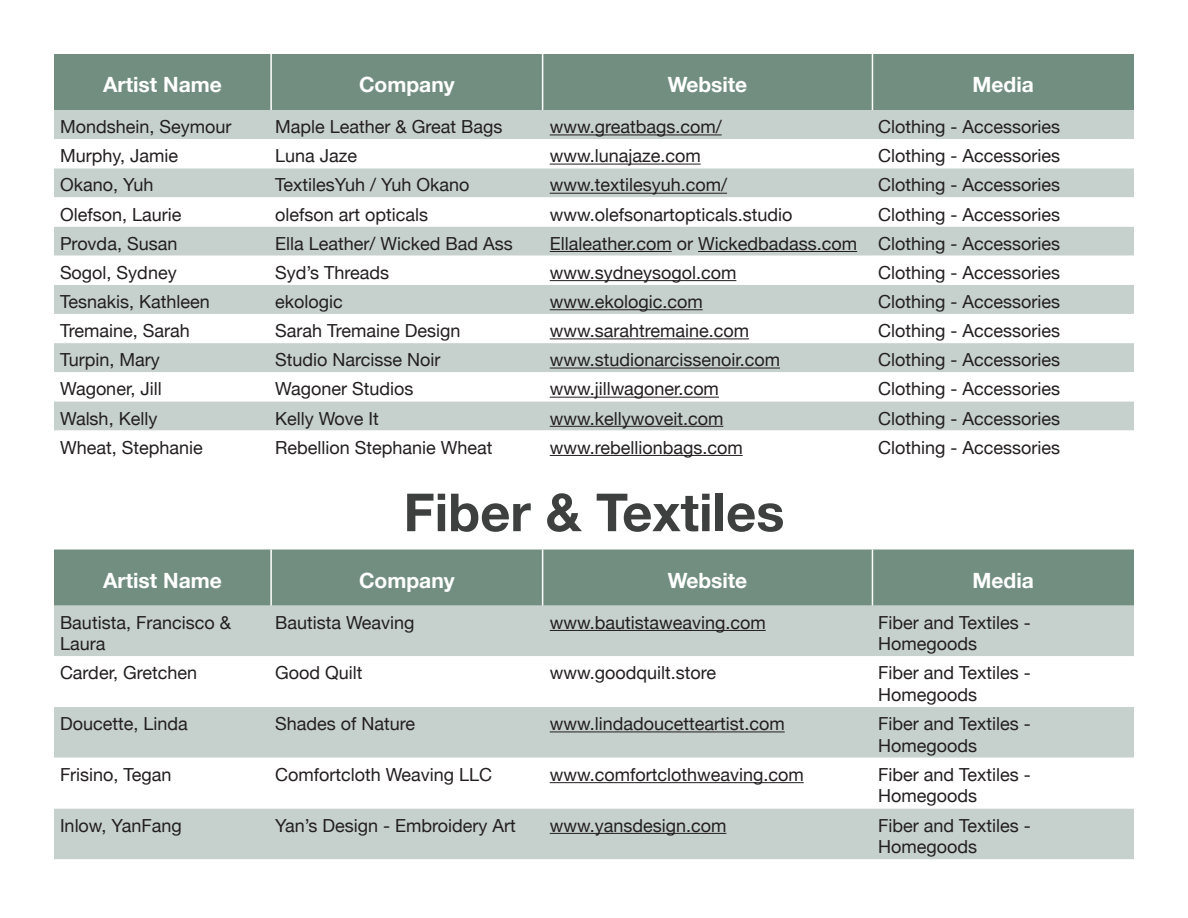
<style>
.page{position:relative;width:1188px;height:918px;background:#fff}
.page>*{position:absolute;margin:0;border:0;box-sizing:border-box;transform-origin:0 0}
.t1{font:700 52.5px "Helvetica Neue";color:#3e3f3f}
.t2{font:700 21px "Helvetica Neue";color:#fff}
.t3{font:18px/21.6px "Helvetica Neue";color:#231f20}
</style>
<div class="page">
<div style="left:54px;top:54px;width:1080px;height:56px;background:#718e80"></div>
<hr style="left:270px;top:54px;width:2px;height:56px;background:#fff">
<hr style="left:542px;top:54px;width:1px;height:56px;background:#fff">
<hr style="left:872px;top:54px;width:1px;height:56px;background:#fff">
<div style="left:54px;top:110px;width:1080px;height:29px;background:#c6d1cd"></div>
<svg style="left:54px;top:163px;width:1080px;height:293px"></svg>
<hr style="left:550px;top:134px;width:172px;height:1px;background:#231f20">
<hr style="left:550px;top:164px;width:151px;height:1px;background:#231f20">
<hr style="left:550px;top:193px;width:177px;height:1px;background:#231f20">
<hr style="left:550px;top:251px;width:122px;height:1px;background:#231f20">
<hr style="left:698px;top:251px;width:159px;height:1px;background:#231f20">
<hr style="left:550px;top:280px;width:186px;height:1px;background:#231f20">
<hr style="left:550px;top:309px;width:153px;height:1px;background:#231f20">
<hr style="left:550px;top:338px;width:199px;height:1px;background:#231f20">
<hr style="left:550px;top:368px;width:230px;height:1px;background:#231f20">
<hr style="left:550px;top:397px;width:169px;height:1px;background:#231f20">
<hr style="left:550px;top:426px;width:173px;height:1px;background:#231f20">
<hr style="left:550px;top:455px;width:193px;height:1px;background:#231f20">
<div style="left:54px;top:550px;width:1080px;height:56px;background:#718e80"></div>
<hr style="left:270px;top:550px;width:2px;height:56px;background:#fff">
<hr style="left:542px;top:550px;width:1px;height:56px;background:#fff">
<hr style="left:872px;top:550px;width:1px;height:56px;background:#fff">
<div style="left:54px;top:606px;width:1080px;height:253px;background:#c6d1cd"></div>
<svg style="left:54px;top:656px;width:1080px;height:152px"></svg>
<hr style="left:550px;top:630px;width:216px;height:1px;background:#231f20">
<hr style="left:550px;top:731px;width:235px;height:1px;background:#231f20">
<hr style="left:550px;top:782px;width:254px;height:1px;background:#231f20">
<hr style="left:550px;top:833px;width:176px;height:1px;background:#231f20">
<p class="t2" style="left:103px;top:68px;width:120px">Artist Name</p>
<p class="t2" style="left:359px;top:68px;width:97px">Company</p>
<p class="t2" style="left:668px;top:68px;width:81px">Website</p>
<p class="t2" style="left:973px;top:68px;width:63px">Media</p>
<p class="t3" style="left:60px;top:117px;width:173px">Mondshein, Seymour</p>
<p class="t3" style="left:275px;top:117px;width:229px">Maple Leather &amp; Great Bags</p>
<p class="t3" style="left:550px;top:117px;width:173px">www.greatbags.com/</p>
<p class="t3" style="left:878px;top:117px;width:183px">Clothing - Accessories</p>
<p class="t3" style="left:60px;top:146px;width:120px">Murphy, Jamie</p>
<p class="t3" style="left:275px;top:146px;width:84px">Luna Jaze</p>
<p class="t3" style="left:550px;top:146px;width:152px">www.lunajaze.com</p>
<p class="t3" style="left:878px;top:146px;width:183px">Clothing - Accessories</p>
<p class="t3" style="left:60px;top:175px;width:95px">Okano, Yuh</p>
<p class="t3" style="left:275px;top:175px;width:196px">TextilesYuh / Yuh Okano</p>
<p class="t3" style="left:550px;top:175px;width:179px">www.textilesyuh.com/</p>
<p class="t3" style="left:878px;top:175px;width:183px">Clothing - Accessories</p>
<p class="t3" style="left:60px;top:204px;width:123px">Olefson, Laurie</p>
<p class="t3" style="left:275px;top:204px;width:154px">olefson art opticals</p>
<p class="t3" style="left:550px;top:204px;width:244px">www.olefsonartopticals.studio</p>
<p class="t3" style="left:878px;top:204px;width:183px">Clothing - Accessories</p>
<p class="t3" style="left:60px;top:234px;width:119px">Provda, Susan</p>
<p class="t3" style="left:275px;top:234px;width:239px">Ella Leather/ Wicked Bad Ass</p>
<p class="t3" style="left:550px;top:234px;width:309px">Ellaleather.com or Wickedbadass.com</p>
<p class="t3" style="left:878px;top:234px;width:183px">Clothing - Accessories</p>
<p class="t3" style="left:60px;top:263px;width:118px">Sogol, Sydney</p>
<p class="t3" style="left:275px;top:263px;width:116px">Syd’s Threads</p>
<p class="t3" style="left:550px;top:263px;width:188px">www.sydneysogol.com</p>
<p class="t3" style="left:878px;top:263px;width:183px">Clothing - Accessories</p>
<p class="t3" style="left:60px;top:292px;width:151px">Tesnakis, Kathleen</p>
<p class="t3" style="left:275px;top:292px;width:69px">ekologic</p>
<p class="t3" style="left:550px;top:292px;width:154px">www.ekologic.com</p>
<p class="t3" style="left:878px;top:292px;width:183px">Clothing - Accessories</p>
<p class="t3" style="left:60px;top:321px;width:131px">Tremaine, Sarah</p>
<p class="t3" style="left:275px;top:321px;width:187px">Sarah Tremaine Design</p>
<p class="t3" style="left:550px;top:321px;width:201px">www.sarahtremaine.com</p>
<p class="t3" style="left:878px;top:321px;width:183px">Clothing - Accessories</p>
<p class="t3" style="left:60px;top:350px;width:101px">Turpin, Mary</p>
<p class="t3" style="left:275px;top:350px;width:167px">Studio Narcisse Noir</p>
<p class="t3" style="left:550px;top:350px;width:232px">www.studionarcissenoir.com</p>
<p class="t3" style="left:878px;top:350px;width:183px">Clothing - Accessories</p>
<p class="t3" style="left:60px;top:379px;width:103px">Wagoner, Jill</p>
<p class="t3" style="left:275px;top:379px;width:140px">Wagoner Studios</p>
<p class="t3" style="left:550px;top:379px;width:171px">www.jillwagoner.com</p>
<p class="t3" style="left:878px;top:379px;width:183px">Clothing - Accessories</p>
<p class="t3" style="left:60px;top:408px;width:99px">Walsh, Kelly</p>
<p class="t3" style="left:275px;top:408px;width:105px">Kelly Wove It</p>
<p class="t3" style="left:550px;top:408px;width:175px">www.kellywoveit.com</p>
<p class="t3" style="left:878px;top:408px;width:183px">Clothing - Accessories</p>
<p class="t3" style="left:60px;top:437px;width:144px">Wheat, Stephanie</p>
<p class="t3" style="left:275px;top:437px;width:219px">Rebellion Stephanie Wheat</p>
<p class="t3" style="left:550px;top:437px;width:194px">www.rebellionbags.com</p>
<p class="t3" style="left:878px;top:437px;width:183px">Clothing - Accessories</p>
<p class="t1" style="left:404px;top:471px;width:382px">Fiber &amp; Textiles</p>
<p class="t2" style="left:103px;top:564px;width:120px">Artist Name</p>
<p class="t2" style="left:359px;top:564px;width:97px">Company</p>
<p class="t2" style="left:668px;top:564px;width:81px">Website</p>
<p class="t2" style="left:973px;top:564px;width:63px">Media</p>
<p class="t3" style="left:60px;top:612px;width:173px">Bautista, Francisco &amp;<br>Laura</p>
<p class="t3" style="left:275px;top:612px;width:141px">Bautista Weaving</p>
<p class="t3" style="left:550px;top:612px;width:217px">www.bautistaweaving.com</p>
<p class="t3" style="left:878px;top:612px;width:154px">Fiber and Textiles -<br>Homegoods</p>
<p class="t3" style="left:60px;top:663px;width:139px">Carder, Gretchen</p>
<p class="t3" style="left:275px;top:663px;width:89px">Good Quilt</p>
<p class="t3" style="left:550px;top:663px;width:168px">www.goodquilt.store</p>
<p class="t3" style="left:878px;top:663px;width:154px">Fiber and Textiles -<br>Homegoods</p>
<p class="t3" style="left:60px;top:714px;width:129px">Doucette, Linda</p>
<p class="t3" style="left:275px;top:714px;width:142px">Shades of Nature</p>
<p class="t3" style="left:550px;top:714px;width:236px">www.lindadoucetteartist.com</p>
<p class="t3" style="left:878px;top:714px;width:154px">Fiber and Textiles -<br>Homegoods</p>
<p class="t3" style="left:60px;top:765px;width:113px">Frisino, Tegan</p>
<p class="t3" style="left:275px;top:765px;width:219px">Comfortcloth Weaving LLC</p>
<p class="t3" style="left:550px;top:765px;width:255px">www.comfortclothweaving.com</p>
<p class="t3" style="left:878px;top:765px;width:154px">Fiber and Textiles -<br>Homegoods</p>
<p class="t3" style="left:60px;top:815px;width:123px">Inlow, YanFang</p>
<p class="t3" style="left:275px;top:815px;width:242px">Yan’s Design - Embroidery Art</p>
<p class="t3" style="left:550px;top:815px;width:178px">www.yansdesign.com</p>
<p class="t3" style="left:878px;top:815px;width:154px">Fiber and Textiles -<br>Homegoods</p>
</div>
